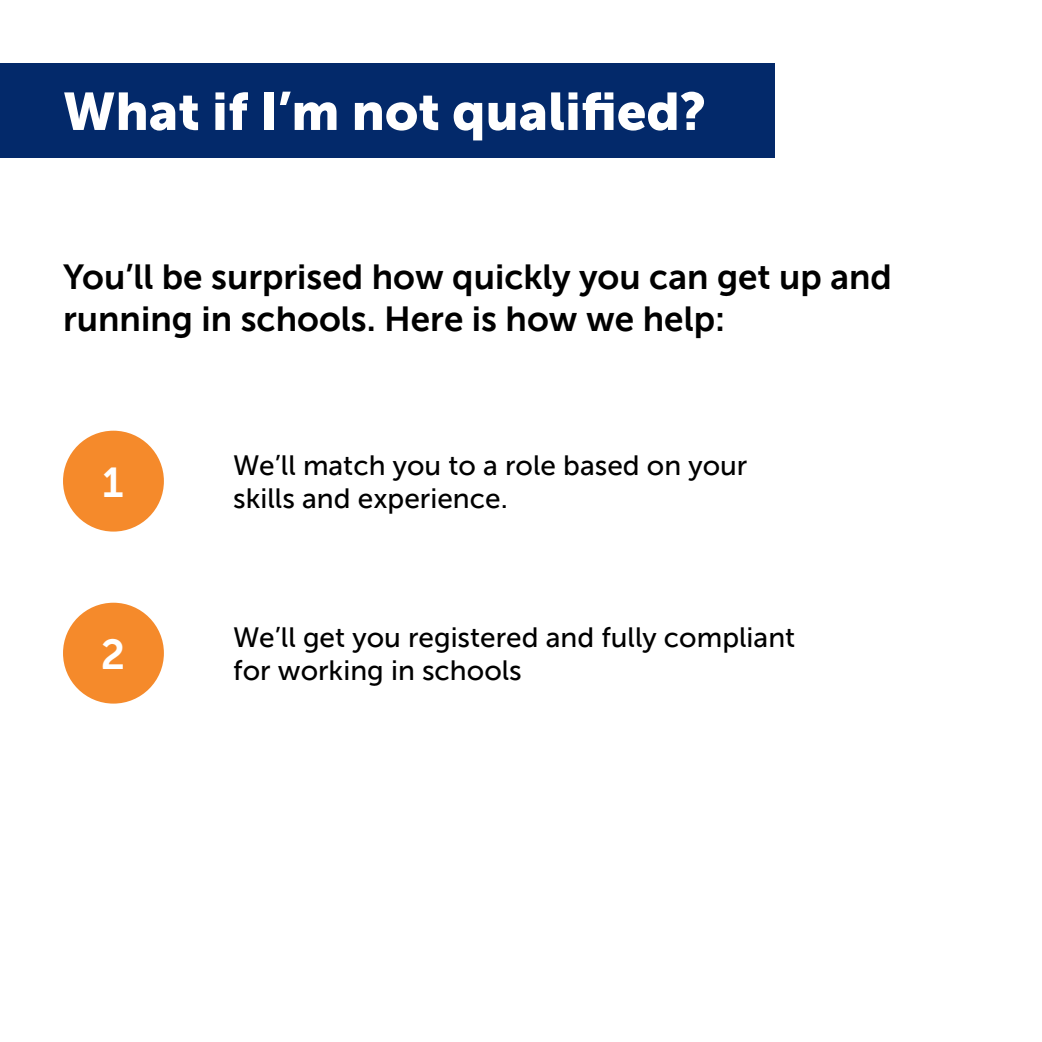
<style>
.page{position:relative;width:1042px;height:1042px;background:#fff}
.page>*{position:absolute;margin:0;border:0;box-sizing:border-box;transform-origin:0 0}
.t1{font:52.5px "Museo Sans 900";color:#fff}
.t2{font:42px "Museo Sans 700";color:#fff}
.t3{font:35px/42px "Museo Sans 700";color:#000}
.t4{font:28px/33.6px "Museo Sans 500";color:#000}
</style>
<div class="page">
<div style="left:0;top:63px;width:774px;height:95px;background:#03296a"></div>
<div style="left:63px;top:431px;width:101px;height:100px;background:#f58a2b;border-radius:50%"></div>
<div style="left:63px;top:603px;width:101px;height:100px;background:#f58a2b;border-radius:50%"></div>
<h1 class="t1" style="left:63px;top:82px;width:645px">What if I’m not qualified?</h1>
<p class="t3" style="left:63px;top:256px;width:830px">You’ll be surprised how quickly you can get up and running in schools. Here is how we help:</p>
<h2 class="t2" style="left:102px;top:459px;width:23px">1</h2>
<h2 class="t2" style="left:101px;top:631px;width:26px">2</h2>
<p class="t4" style="left:233px;top:448px;width:516px">We’ll match you to a role based on your skills and experience.</p>
<p class="t4" style="left:233px;top:620px;width:563px">We’ll get you registered and fully compliant for working in schools</p>
</div>
